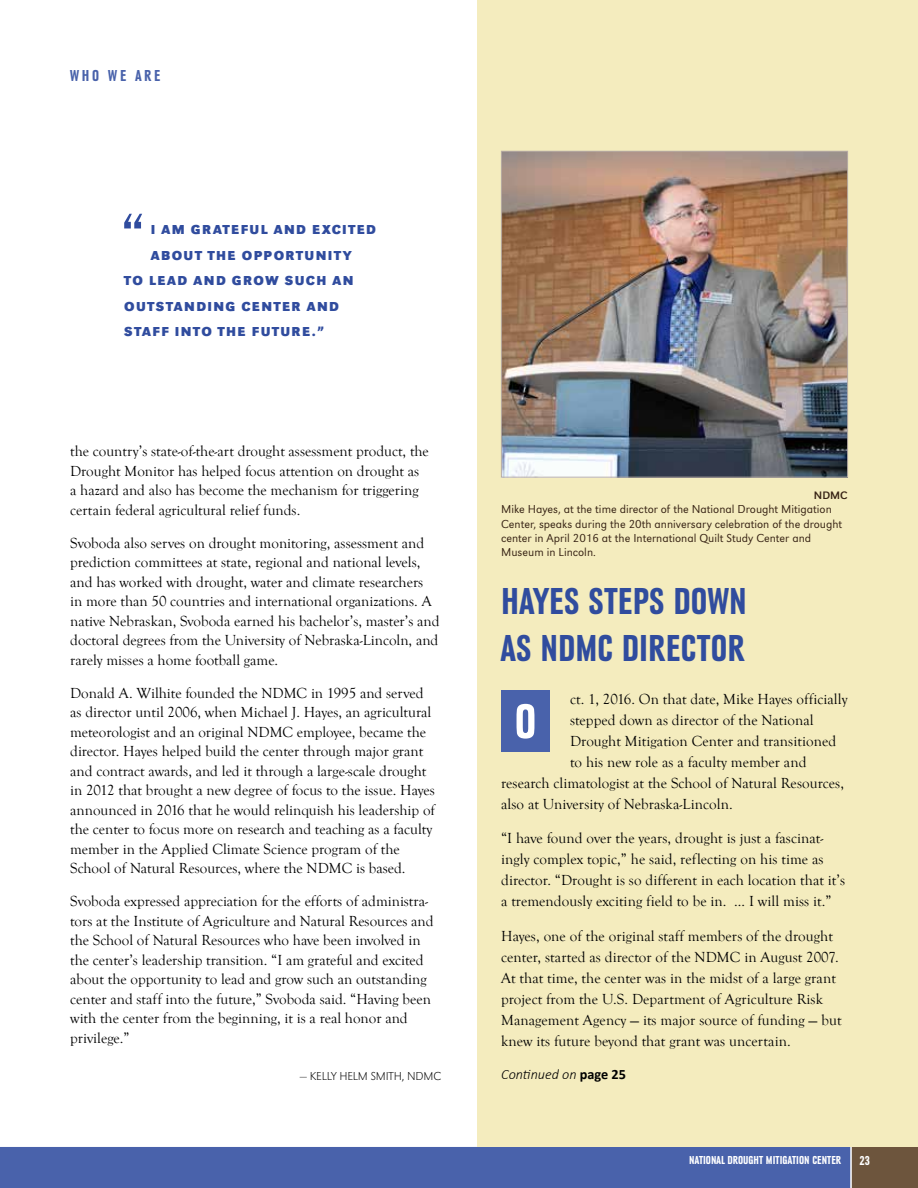
<style>
.page{position:relative;width:918px;height:1188px;background:#fff}
.page>*{position:absolute;margin:0;border:0;box-sizing:border-box;transform-origin:0 0}
.t1{font:69px "Franklin Gothic";color:#304c9e}
.t2{font:700 51px "URW Grotesk Con";color:#fff}
.t3{font:700 39px/46.8px "URW Grotesk Con";letter-spacing:.005em;color:#304c9e}
.t4{font:700 16.5px "URW Grotesk Con";letter-spacing:.17em;color:#4962ab}
.t5{font:15px/19.5px "Goudy Old Style T";color:#000}
.t6{font:italic 300 14.25px "Calibri";color:#000}
.t7{font:700 13.5px "URW Grotesk";letter-spacing:.1em;color:#304c9e}
.t8{font:700 13.5px "URW Grotesk Con";color:#fff}
.t9{font:300 12px/14.4px "URW Grotesk";color:#372314}
.t10{font:700 12px "URW Grotesk Con";color:#fff}
.t11{font:300 expanded 12px "URW Grotesk";letter-spacing:-.01em;color:#000}
.t12{font:11.25px "URW Grotesk";color:#372314}
.s1{font-weight:700;font-style:normal}
</style>
<div class="page">
<div style="left:0;top:1147px;width:918px;height:41px;background:#4962ab"></div>
<div style="left:477px;top:0;width:441px;height:1147px;background:#f4ecbe"></div>
<img style="left:503px;top:153px;width:343px;height:322px">
<div style="left:501px;top:151px;width:347px;height:326px;border:1px solid #b8ada5"></div>
<div style="left:501px;top:691px;width:49px;height:61px;background:#4962ab"></div>
<p class="t4" style="left:70px;top:67px;width:92px">WHO WE ARE</p>
<h1 class="t1" style="left:119px;top:194px;width:29px">“</h1>
<p class="t7" style="left:151px;top:222px;width:227px">I AM GRATEFUL AND EXCITED</p>
<p class="t7" style="left:151px;top:247px;width:202px">ABOUT THE OPPORTUNITY</p>
<p class="t7" style="left:124px;top:273px;width:231px">TO LEAD AND GROW SUCH AN</p>
<p class="t7" style="left:124px;top:298px;width:216px">OUTSTANDING CENTER AND</p>
<p class="t7" style="left:124px;top:324px;width:201px">STAFF INTO THE FUTURE.”</p>
<p class="t5" style="left:70px;top:442px;width:360px">the country’s state-of-the-art drought assessment product, the Drought Monitor has helped focus attention on drought as a hazard and also has become the mechanism for triggering certain federal agricultural relief funds.</p>
<p class="t5" style="left:70px;top:534px;width:371px">Svoboda also serves on drought monitoring, assessment and prediction committees at state, regional and national levels, and has worked with drought, water and climate researchers<br>in more than 50 countries and international organizations. A native Nebraskan, Svoboda earned his bachelor’s, master’s and doctoral degrees from the University of Nebraska-Lincoln, and rarely misses a home football game.</p>
<p class="t5" style="left:70px;top:684px;width:366px">Donald A. Wilhite founded the NDMC in 1995 and served as director until 2006, when Michael J. Hayes, an agricultural meteorologist and an original NDMC employee, became the director. Hayes helped build the center through major grant and contract awards, and led it through a large-scale drought in 2012 that brought a new degree of focus to the issue. Hayes announced in 2016 that he would relinquish his leadership of the center to focus more on research and teaching as a faculty member in the Applied Climate Science program of the School of Natural Resources, where the NDMC is based.</p>
<p class="t5" style="left:70px;top:892px;width:365px">Svoboda expressed appreciation for the efforts of administra&shy;tors at the Institute of Agriculture and Natural Resources and the School of Natural Resources who have been involved in the center’s leadership transition. “I am grateful and excited about the opportunity to lead and grow such an outstanding center and staff into the future,” Svoboda said. “Having been with the center from the beginning, it is a real honor and privilege.”</p>
<p class="t11" style="left:300px;top:1069px;width:143px">— KELLY HELM SMITH, NDMC</p>
<p class="t12" style="left:814px;top:488px;width:35px">NDMC</p>
<p class="t9" style="left:501px;top:502px;width:343px">Mike Hayes, at the time director of the National Drought Mitigation Center, speaks during the 20th anniversary celebration of the drought center in April 2016 at the International Quilt Study Center and Museum in Lincoln.</p>
<h3 class="t3" style="left:501px;top:578px;width:247px">HAYES STEPS DOWN<br>AS NDMC DIRECTOR</h3>
<p class="t5" style="left:570px;top:690px;width:279px">ct. 1, 2016. On that date, Mike Hayes officially</p>
<p class="t5" style="left:570px;top:711px;width:245px">stepped down as director of the National</p>
<p class="t5" style="left:570px;top:732px;width:268px">Drought Mitigation Center and transitioned</p>
<p class="t5" style="left:570px;top:753px;width:238px">to his new role as a faculty member and</p>
<p class="t5" style="left:501px;top:774px;width:344px">research climatologist at the School of Natural Resources,</p>
<p class="t5" style="left:501px;top:795px;width:233px">also at University of Nebraska-Lincoln.</p>
<p class="t5" style="left:501px;top:828px;width:346px;line-height:21px">“I have found over the years, drought is just a fascinat&shy;ingly complex topic,” he said, reflecting on his time as director. “Drought is so different in each location that it’s a tremendously exciting field to be in. … I will miss it.”</p>
<p class="t5" style="left:501px;top:926px;width:342px;line-height:21px">Hayes, one of the original staff members of the drought center, started as director of the NDMC in August 2007.<br>At that time, the center was in the midst of a large grant project from the U.S. Department of Agriculture Risk Management Agency — its major source of funding — but knew its future beyond that grant was uncertain.</p>
<h2 class="t2" style="left:515px;top:694px;width:23px">O</h2>
<p class="t6" style="left:501px;top:1066px;width:126px">Continued on <span class="s1">page 25</span></p>
<p class="t10" style="left:689px;top:1154px;width:154px">NATIONAL DROUGHT MITIGATION CENTER</p>
<p class="t8" style="left:860px;top:1153px;width:12px">23</p>
</div>
